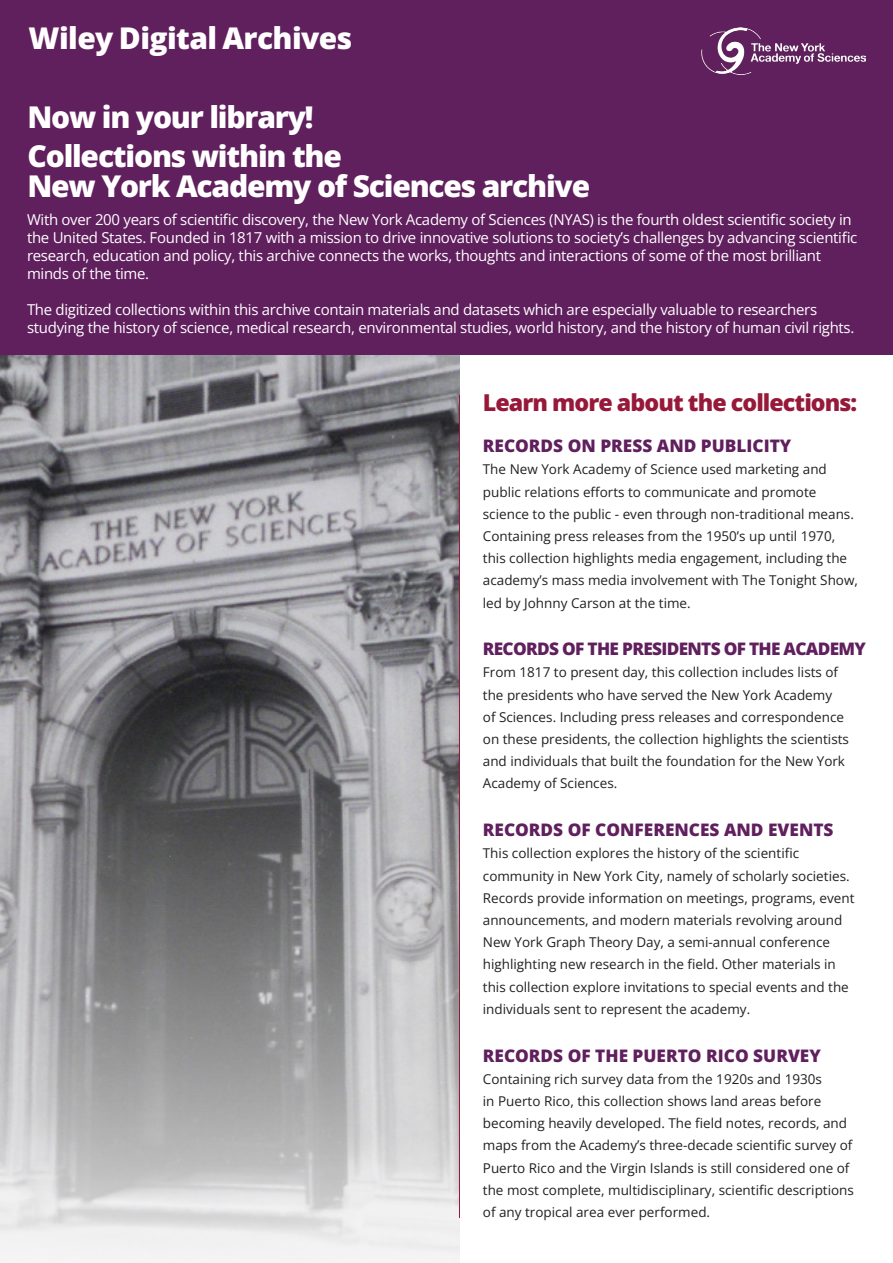
<style>
.page{position:relative;width:893px;height:1263px;background:#fff}
.page>*{position:absolute;margin:0;border:0;box-sizing:border-box;transform-origin:0 0}
.t1{font:800 30px/39.2px "Open Sans";letter-spacing:-.04em;color:#fff}
.t2{font:800 30px "Open Sans";letter-spacing:-.02em;color:#fff}
.t3{font:800 23.25px "Open Sans";letter-spacing:-.04em;color:#97193a}
.t4{font:800 17.25px "Open Sans";color:#601f5d}
.t5{font:800 17.25px "Open Sans";letter-spacing:-.04em;color:#601f5d}
.t6{font:15px/18px "Open Sans";letter-spacing:-.02em;color:#fff}
.t7{font:13.5px/22.2px "Open Sans";color:#231f20}
</style>
<div class="page">
<img style="left:0;top:355px;width:459px;height:908px">
<div style="left:0;top:0;width:893px;height:355px;background:#601f5d"></div>
<hr style="left:459px;top:395px;width:1px;height:823px;background:#97193a">
<img style="left:701px;top:27px;width:165px;height:47px">
<p class="t2" style="left:29px;top:18px;width:325px">Wiley Digital Archives</p>
<p class="t1" style="left:27px;top:96px;width:316px">Now in your library!<br>Collections within the</p>
<p class="t1" style="left:27px;top:166px;width:564px">New York Academy of Sciences archive</p>
<p class="t6" style="left:27px;top:210px;width:832px">With over 200 years of scientific discovery, the New York Academy of Sciences (NYAS) is the fourth oldest scientific society in the United States. Founded in 1817 with a mission to drive innovative solutions to society’s challenges by advancing scientific research, education and policy, this archive connects the works, thoughts and interactions of some of the most brilliant minds of the time.</p>
<p class="t6" style="left:27px;top:300px;width:829px">The digitized collections within this archive contain materials and datasets which are especially valuable to researchers studying the history of science, medical research, environmental studies, world history, and the history of human civil rights.</p>
<p class="t3" style="left:483px;top:387px;width:376px">Learn more about the collections:</p>
<p class="t4" style="left:483px;top:434px;width:310px">RECORDS ON PRESS AND PUBLICITY</p>
<p class="t7" style="left:483px;top:458px;width:377px">The New York Academy of Science used marketing and public relations efforts to communicate and promote science to the public - even through non-traditional means.<br>Containing press releases from the 1950’s up until 1970, this collection highlights media engagement, including the academy’s mass media involvement with The Tonight Show, led by Johnny Carson at the time.</p>
<p class="t5" style="left:483px;top:637px;width:385px">RECORDS OF THE PRESIDENTS OF THE ACADEMY</p>
<p class="t7" style="left:483px;top:661px;width:368px">From 1817 to present day, this collection includes lists of the presidents who have served the New York Academy<br>of Sciences. Including press releases and correspondence on these presidents, the collection highlights the scientists and individuals that built the foundation for the New York Academy of Sciences.</p>
<p class="t4" style="left:483px;top:818px;width:352px">RECORDS OF CONFERENCES AND EVENTS</p>
<p class="t7" style="left:483px;top:842px;width:373px">This collection explores the history of the scientific community in New York City, namely of scholarly societies.<br>Records provide information on meetings, programs, event announcements, and modern materials revolving around New York Graph Theory Day, a semi-annual conference highlighting new research in the field. Other materials in this collection explore invitations to special events and the individuals sent to represent the academy.</p>
<p class="t4" style="left:483px;top:1043px;width:339px">RECORDS OF THE PUERTO RICO SURVEY</p>
<p class="t7" style="left:483px;top:1067px;width:373px">Containing rich survey data from the 1920s and 1930s<br>in Puerto Rico, this collection shows land areas before becoming heavily developed. The field notes, records, and maps from the Academy’s three-decade scientific survey of Puerto Rico and the Virgin Islands is still considered one of the most complete, multidisciplinary, scientific descriptions of any tropical area ever performed.</p>
</div>
